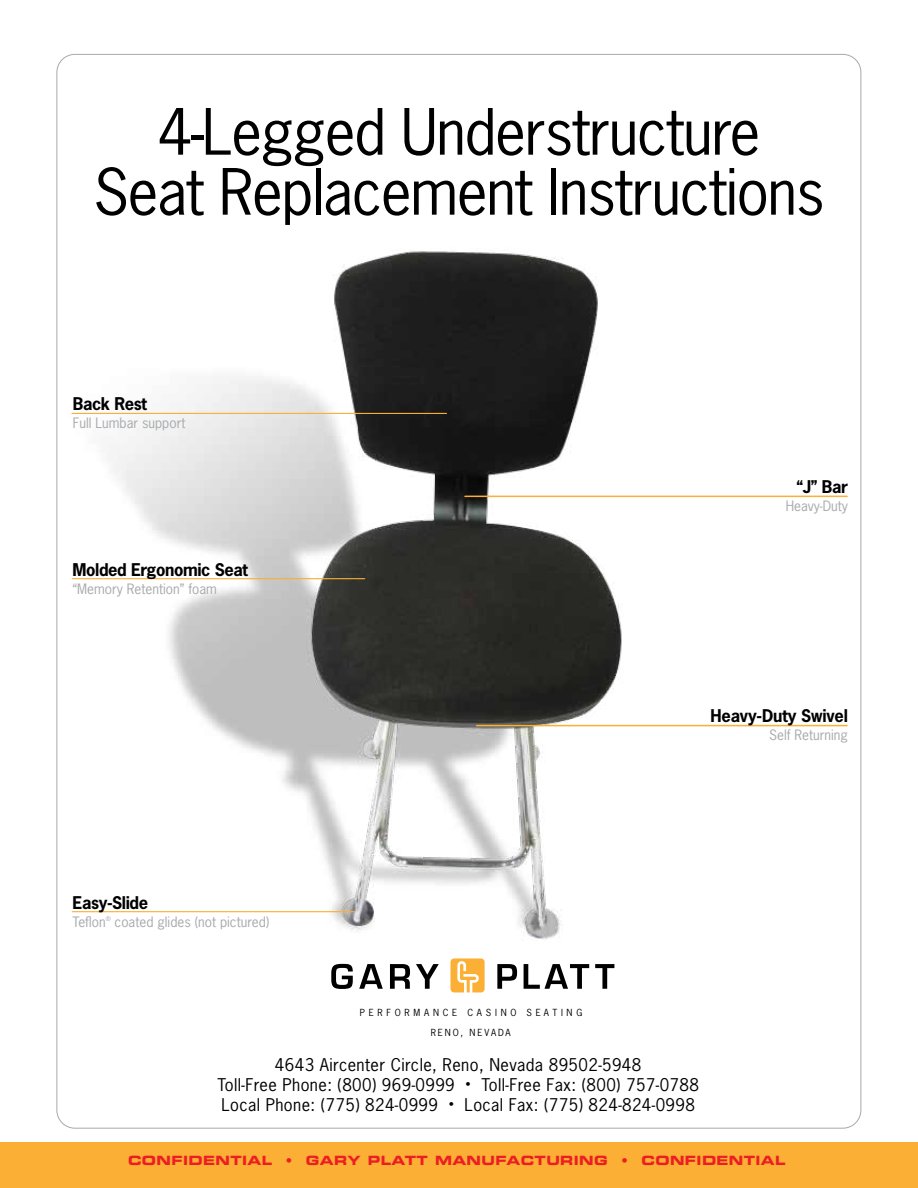
<style>
.page{position:relative;width:918px;height:1188px;background:#fff}
.page>*{position:absolute;margin:0;border:0;box-sizing:border-box;transform-origin:0 0}
.t1{font:60px/60px "News Gothic Std";letter-spacing:-.02em;color:#000;text-align:center}
.t2{font:16.5px/19.8px "News Gothic Std";letter-spacing:.025em;color:#000;text-align:center}
.t3{font:700 16.5px "News Gothic";letter-spacing:-.025em;color:#000}
.t4{font:13.5px "News Gothic Std";color:#a7a9ac}
.t5{font:12.75px "Eurostile Bold Extended Two";letter-spacing:.03em;color:#ed1d24}
.t6{font:9.3px "News Gothic";letter-spacing:.2em;color:#000}
.t7{font:9.15px "News Gothic";letter-spacing:.405em;color:#000}
.t8{font:6px "News Gothic Std";color:#a7a9ac}
</style>
<div class="page">
<div style="left:0;top:1143px;width:918px;height:45px;background:#fbaf34"></div>
<svg style="left:451px;top:958px;width:34px;height:34px"></svg>
<svg style="left:331px;top:964px;width:22px;height:25px"></svg>
<svg style="left:359px;top:964px;width:24px;height:25px"></svg>
<svg style="left:390px;top:964px;width:20px;height:25px"></svg>
<svg style="left:416px;top:964px;width:23px;height:25px"></svg>
<svg style="left:497px;top:964px;width:20px;height:25px"></svg>
<svg style="left:524px;top:964px;width:65px;height:25px"></svg>
<svg style="left:595px;top:964px;width:19px;height:25px"></svg>
<img style="left:56px;top:231px;width:606px;height:712px">
<hr style="left:72px;top:578px;width:293px;height:1px;background:#fbaf34">
<hr style="left:72px;top:911px;width:282px;height:1px;background:#fbaf34">
<hr style="left:477px;top:725px;width:370px;height:1px;background:#fbaf34">
<hr style="left:465px;top:496px;width:382px;height:1px;background:#fbaf34">
<hr style="left:72px;top:413px;width:375px;height:1px;background:#fbaf34">
<h1 class="t1" style="left:93px;top:102px;width:733px">4-Legged Understructure<br>Seat Replacement Instructions</h1>
<p class="t3" style="left:73px;top:393px;width:76px">Back Rest</p>
<p class="t4" style="left:73px;top:415px;width:114px">Full Lumbar support</p>
<p class="t3" style="left:73px;top:559px;width:177px">Molded Ergonomic Seat</p>
<p class="t4" style="left:73px;top:580px;width:146px">“Memory Retention” foam</p>
<p class="t3" style="left:796px;top:476px;width:53px">“J” Bar</p>
<p class="t4" style="left:786px;top:497px;width:64px">Heavy-Duty</p>
<p class="t3" style="left:710px;top:705px;width:139px">Heavy-Duty Swivel</p>
<p class="t4" style="left:769px;top:727px;width:80px">Self Returning</p>
<p class="t3" style="left:73px;top:892px;width:77px">Easy-Slide</p>
<p class="t4" style="left:73px;top:913px;width:35px">Teflon</p>
<p class="t8" style="left:106px;top:915px;width:7px">®</p>
<p class="t4" style="left:115px;top:913px;width:156px">coated glides (not pictured)</p>
<p class="t7" style="left:360px;top:1006px;width:224px">PERFORMANCE CASINO SEATING</p>
<p class="t6" style="left:431px;top:1026px;width:81px">RENO, NEVADA</p>
<p class="t2" style="left:217px;top:1055px;width:483px">4643 Aircenter Circle, Reno, Nevada 89502-5948<br>Toll-Free Phone: (800) 969-0999 <sup>•</sup> Toll-Free Fax: (800) 757-0788<br>Local Phone: (775) 824-0999 <sup>•</sup> Local Fax: (775) 824-824-0998</p>
<p class="t5" style="left:128px;top:1152px;width:659px">CONFIDENTIAL • GARY PLATT MANUFACTURING • CONFIDENTIAL</p>
</div>
